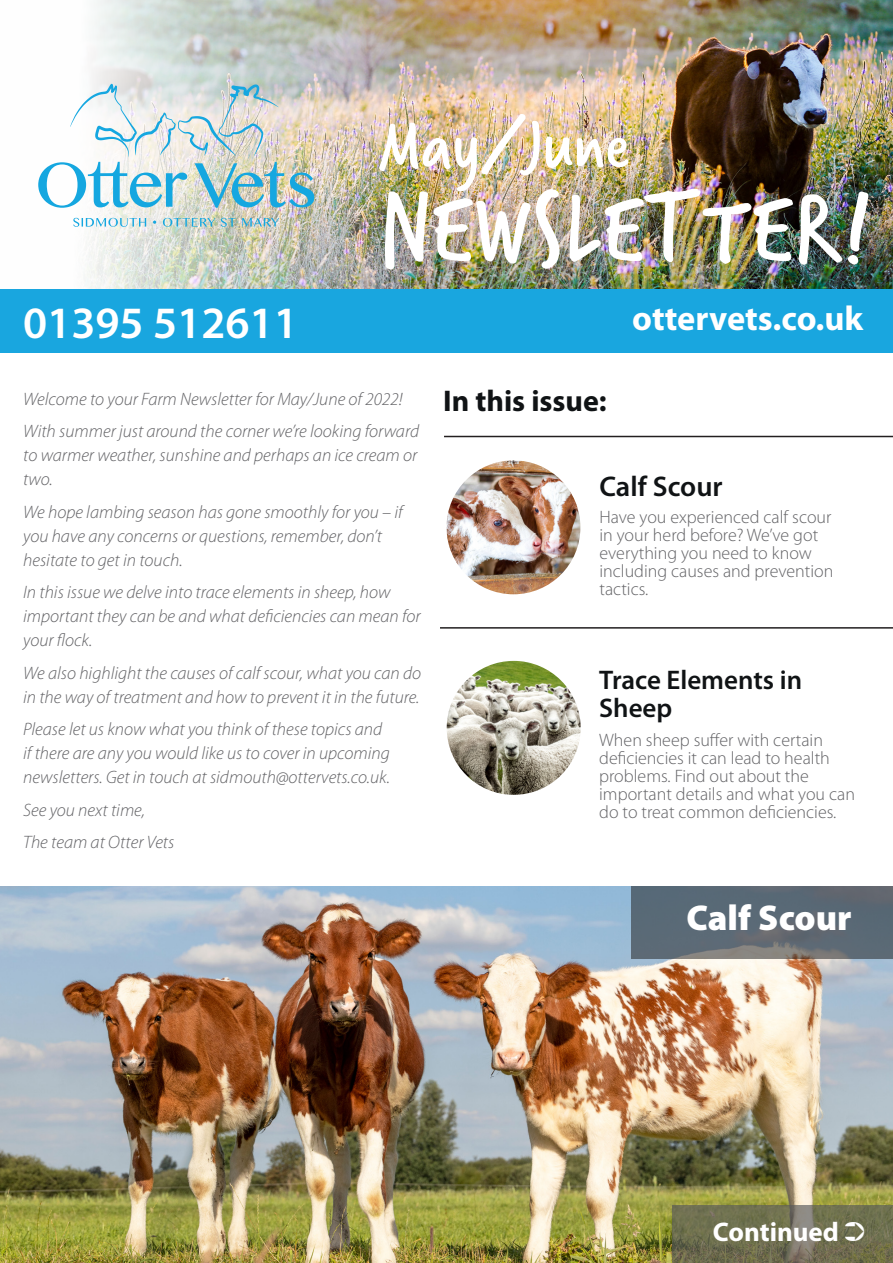
<style>
.page{position:relative;width:893px;height:1263px;background:#fff}
.page>*{position:absolute;margin:0;border:0;box-sizing:border-box;transform-origin:0 0}
.t1{font:105px "Verveine";color:#fff}
.t2{font:75px "Verveine";color:#fff}
.t3{font:600 45px "Myriad Pro";color:#fff}
.t4{font:900 36px "Myriad Pro";color:#fff}
.t5{font:700 34.5px "Myriad Pro";color:#fff}
.t6{font:700 30px "Myriad Pro";color:#101315}
.t7{font:600 28.5px "Myriad Pro";color:#101315}
.t8{font:600 27px/28.5px "Myriad Pro";color:#101315}
.t9{font:700 27px "Myriad Pro";color:#fff}
.t10{font:italic 300 18px/24px "Myriad Pro";color:#636366}
.t11{font:300 18px/18px "Myriad Pro";color:#636366}
</style>
<div class="page">
<img style="left:446px;top:460px;width:134px;height:134px;border-radius:67px">
<img style="left:0;top:887px;width:893px;height:376px">
<img style="left:0;top:0;width:893px;height:290px">
<div style="left:0;top:290px;width:893px;height:63px;background:#19a6df"></div>
<hr style="left:444px;top:436px;width:449px;height:1px;background:#231f20">
<img style="left:447px;top:661px;width:134px;height:134px;border-radius:67px">
<hr style="left:440px;top:627px;width:453px;height:2px;background:#231f20">
<svg style="left:631px;top:887px;width:262px;height:72px;fill:#5b6976"></svg>
<svg style="left:672px;top:1205px;width:221px;height:58px;fill:#707150"></svg>
<img style="left:38px;top:84px;width:276px;height:124px">
<svg style="left:73px;top:218px;width:206px;height:9px"></svg>
<p class="t2" style="left:379px;top:93px;width:252px">May/June</p>
<p class="t1" style="left:379px;top:155px;width:493px">NEWSLETTER!</p>
<p class="t3" style="left:23px;top:298px;width:276px">01395 512611</p>
<p class="t5" style="left:632px;top:299px;width:232px">ottervets.co.uk</p>
<p class="t10" style="left:23px;top:387px;width:381px">Welcome to your Farm Newsletter for May/June of 2022!</p>
<p class="t10" style="left:23px;top:420px;width:397px;text-align:justify">With summer just around the corner we’re looking forward to warmer weather, sunshine and perhaps an ice cream or two.</p>
<p class="t10" style="left:23px;top:500px;width:381px">We hope lambing season has gone smoothly for you – if you have any concerns or questions, remember, don’t hesitate to get in touch.</p>
<p class="t10" style="left:23px;top:581px;width:399px">In this issue we delve into trace elements in sheep, how important they can be and what deficiencies can mean for your flock.</p>
<p class="t10" style="left:23px;top:661px;width:399px">We also highlight the causes of calf scour, what you can do in the way of treatment and how to prevent it in the future.</p>
<p class="t10" style="left:23px;top:718px;width:368px">Please let us know what you think of these topics and if there are any you would like us to cover in upcoming newsletters. Get in touch at sidmouth@ottervets.co.uk.</p>
<p class="t10" style="left:23px;top:798px;width:123px">See you next time,</p>
<p class="t10" style="left:23px;top:831px;width:153px">The team at Otter Vets</p>
<p class="t6" style="left:443px;top:384px;width:165px">In this issue:</p>
<p class="t7" style="left:599px;top:470px;width:125px">Calf Scour</p>
<p class="t11" style="left:599px;top:508px;width:235px">Have you experienced calf scour in your herd before? We’ve got everything you need to know including causes and prevention tactics.</p>
<p class="t8" style="left:599px;top:666px;width:204px">Trace Elements in<br>Sheep</p>
<p class="t11" style="left:599px;top:731px;width:257px">When sheep suffer with certain deficiencies it can lead to health problems. Find out about the important details and what you can do to treat common deficiencies.</p>
<p class="t4" style="left:687px;top:897px;width:167px">Calf Scour</p>
<p class="t9" style="left:713px;top:1217px;width:154px">Continued ➲</p>
</div>
